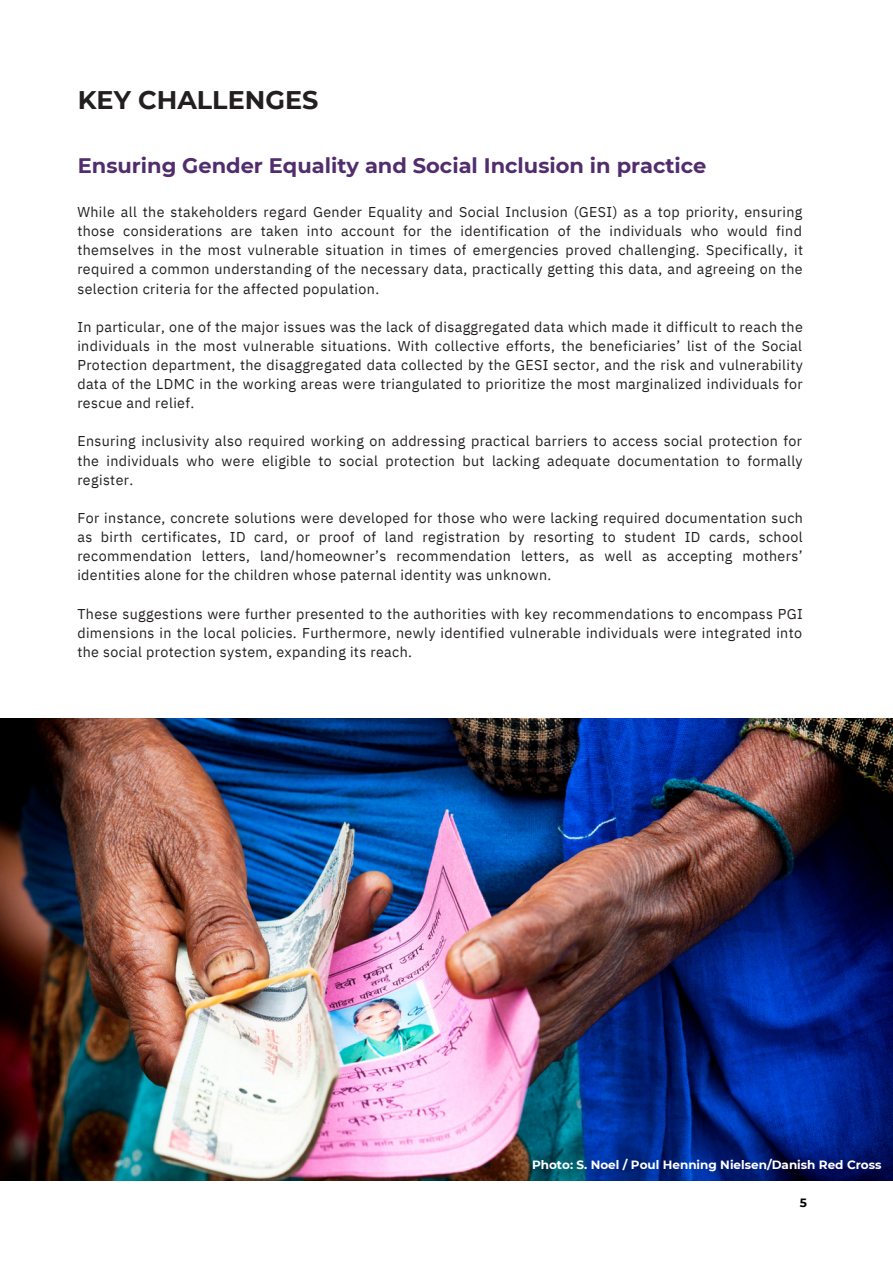
<style>
.page{position:relative;width:893px;height:1264px;background:#fff}
.page>*{position:absolute;margin:0;border:0;box-sizing:border-box;transform-origin:0 0}
.t1{font:700 25.5px "Montserrat";color:#231f20}
.t2{font:700 21px "Montserrat";color:#522d6d}
.t3{font:14.25px/19px "IBM Plex Sans";letter-spacing:.025em;color:#231f20;text-align:justify}
.t4{font:700 12px "Montserrat";color:#fff}
.t5{font:700 12px "Montserrat";color:#000}
</style>
<div class="page">
<img style="left:0;top:718px;width:892px;height:462px">
<p class="t1" style="left:78px;top:84px;width:242px">KEY CHALLENGES</p>
<p class="t2" style="left:78px;top:152px;width:630px">Ensuring Gender Equality and Social Inclusion in practice</p>
<p class="t3" style="left:77px;top:202px;width:727px">While all the stakeholders regard Gender Equality and Social Inclusion (GESI) as a top priority, ensuring those considerations are taken into account for the identification of the individuals who would find themselves in the most vulnerable situation in times of emergencies proved challenging. Specifically, it required a common understanding of the necessary data, practically getting this data, and agreeing on the selection criteria for the affected population.</p>
<p class="t3" style="left:77px;top:317px;width:727px">In particular, one of the major issues was the lack of disaggregated data which made it difficult to reach the individuals in the most vulnerable situations. With collective efforts, the beneficiaries’ list of the Social Protection department, the disaggregated data collected by the GESI sector, and the risk and vulnerability data of the LDMC in the working areas were triangulated to prioritize the most marginalized individuals for rescue and relief.</p>
<p class="t3" style="left:77px;top:431px;width:726px">Ensuring inclusivity also required working on addressing practical barriers to access social protection for the individuals who were eligible to social protection but lacking adequate documentation to formally register.</p>
<p class="t3" style="left:77px;top:508px;width:727px">For instance, concrete solutions were developed for those who were lacking required documentation such as birth certificates, ID card, or proof of land registration by resorting to student ID cards, school recommendation letters, land/homeowner’s recommendation letters, as well as accepting mothers’ identities alone for the children whose paternal identity was unknown.</p>
<p class="t3" style="left:77px;top:603px;width:727px">These suggestions were further presented to the authorities with key recommendations to encompass PGI dimensions in the local policies. Furthermore, newly identified vulnerable individuals were integrated into the social protection system, expanding its reach.</p>
<p class="t4" style="left:532px;top:1157px;width:351px">Photo: S. Noel / Poul Henning Nielsen/Danish Red Cross</p>
<p class="t5" style="left:799px;top:1194px;width:9px">5</p>
</div>
